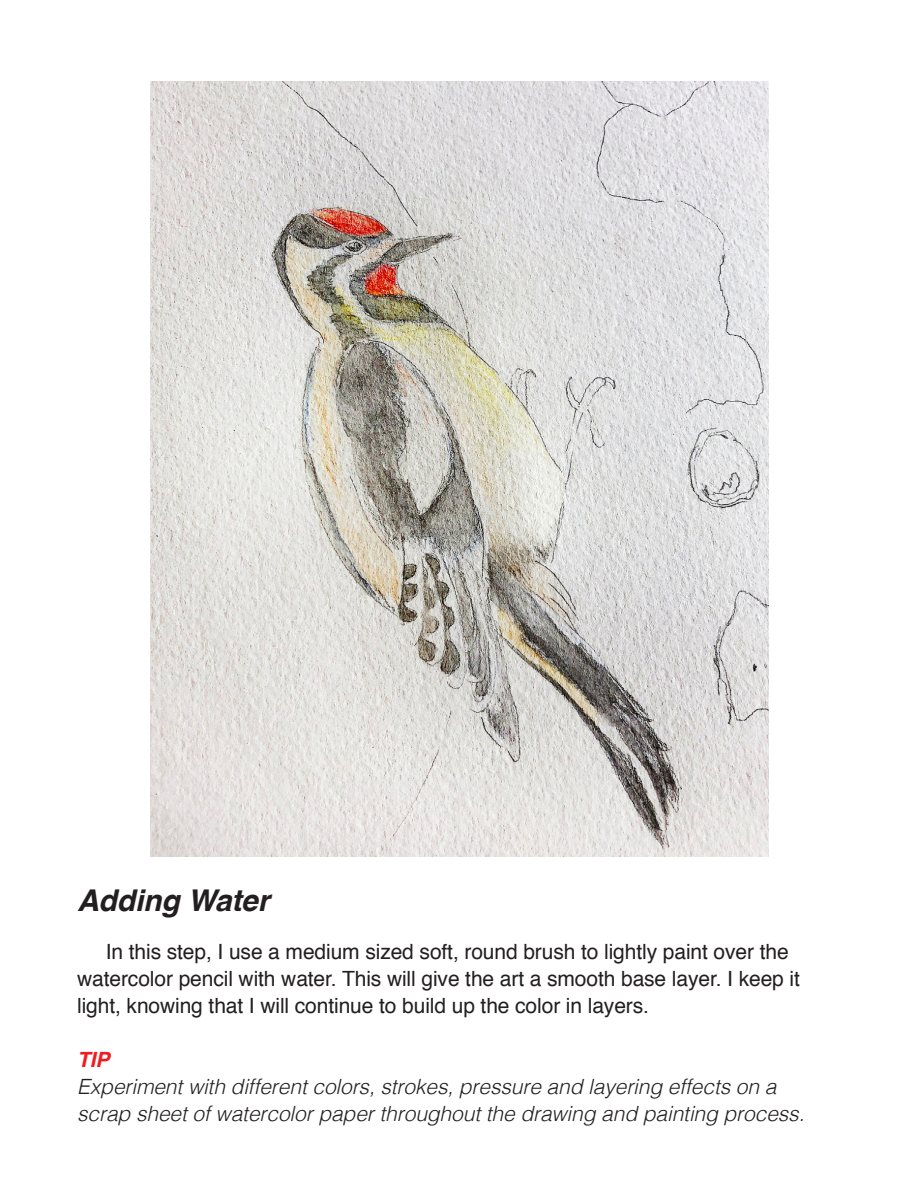
<style>
.page{position:relative;width:918px;height:1188px;background:#fff}
.page>*{position:absolute;margin:0;border:0;box-sizing:border-box;transform-origin:0 0}
.t1{font:italic 700 30px "Helvetica";letter-spacing:-.005em;color:#231f20}
.t2{font:21px/27px "Helvetica";letter-spacing:-.005em;color:#231f20}
.t3{font:italic 300 21px/27px "Helvetica";letter-spacing:-.005em;color:#231f20}
.t4{font:italic 700 21px "Helvetica";color:#ee1d23}
</style>
<div class="page">
<img style="left:151px;top:82px;width:618px;height:775px">
<p class="t1" style="left:77px;top:876px;width:194px">Adding Water</p>
<p class="t2" style="left:77px;top:939px;width:724px;text-indent:29px">In this step, I use a medium sized soft, round brush to lightly paint over the watercolor pencil with water. This will give the art a smooth base layer. I keep it light, knowing that I will continue to build up the color in layers.</p>
<p class="t4" style="left:77px;top:1043px;width:34px">TIP</p>
<p class="t3" style="left:77px;top:1072px;width:729px">Experiment with different colors, strokes, pressure and layering effects on a scrap sheet of watercolor paper throughout the drawing and painting process.</p>
</div>
